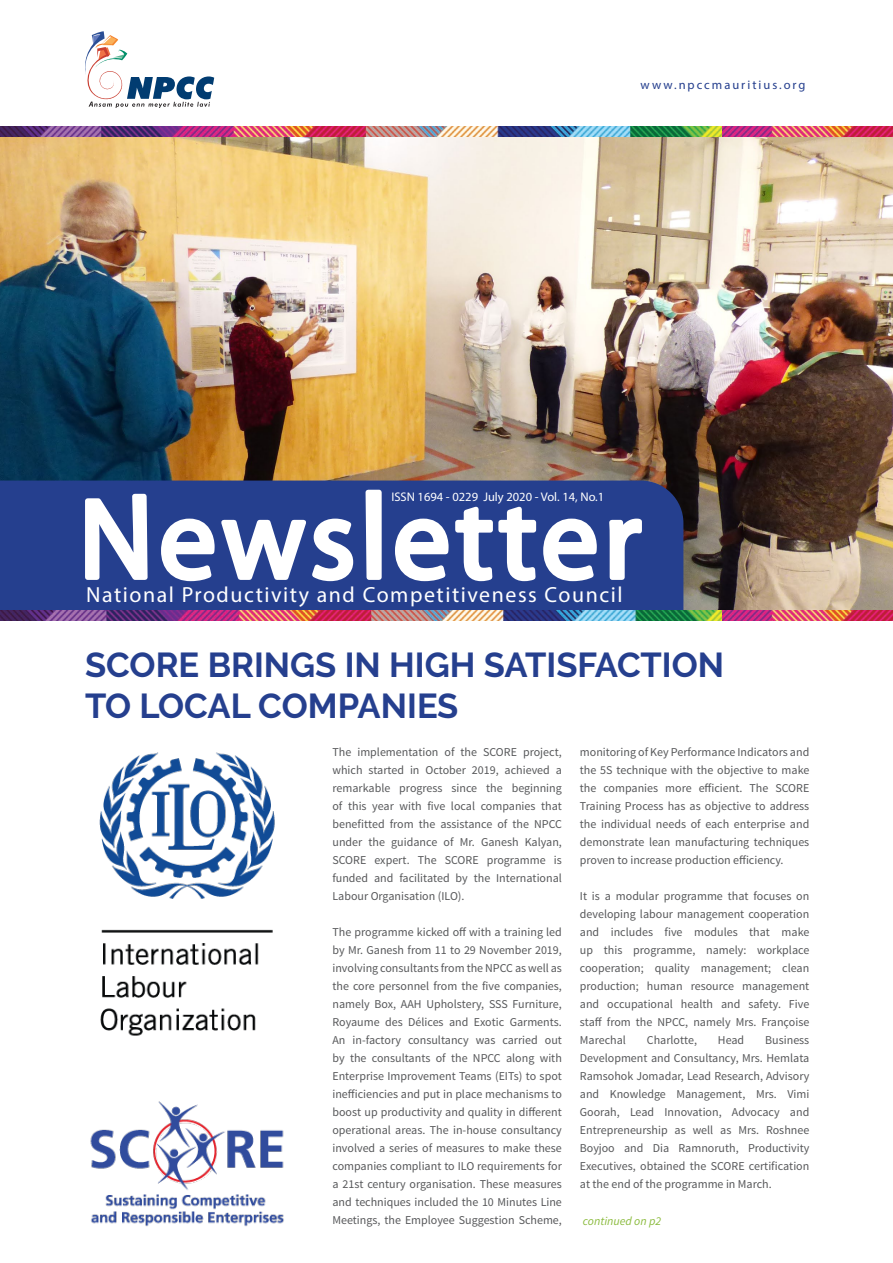
<style>
.page{position:relative;width:893px;height:1263px;background:#fff}
.page>*{position:absolute;margin:0;border:0;box-sizing:border-box;transform-origin:0 0}
.t1{font:700 34.5px/41.4px "Raleway";color:#253f8e}
.t2{font:21.9px "Myriad Pro";letter-spacing:.07em;color:#fff}
.t3{font:12.45px "Myriad Pro";color:#fff}
.t4{font:12.45px "Myriad Pro";letter-spacing:.16em;color:#253f8e}
.Body_copy{font:12px/18px "Source Sans Pro";color:#57585a;text-align:justify}
.Body_Text_Left{font:italic 12px "Source Sans Pro";color:#8bbb3e}
</style>
<div class="page">
<img style="left:0;top:126px;width:893px;height:484px">
<div style="left:0;top:480px;width:683px;height:130px;background:#253f8e"></div>
<svg style="left:82px;top:487px;width:562px;height:97px"></svg>
<svg style="left:85px;top:31px;width:129px;height:77px"></svg>
<img style="left:0;top:610px;width:893px;height:10px">
<img style="left:90px;top:752px;width:194px;height:475px">
<p class="t4" style="left:641px;top:77px;width:166px">www.npccmauritius.org</p>
<p class="t3" style="left:391px;top:489px;width:214px">ISSN 1694 - 0229 July 2020 - Vol. 14, No.1</p>
<p class="t2" style="left:86px;top:581px;width:538px">National Productivity and Competitiveness Council</p>
<p class="t1" style="left:85px;top:644px;width:641px">SCORE BRINGS IN HIGH SATISFACTION<br>TO LOCAL COMPANIES</p>
<p class="Body_copy" style="left:332px;top:743px;width:231px">The implementation of the SCORE project, which started in October 2019, achieved a remarkable progress since the beginning of this year with five local companies that benefitted from the assistance of the NPCC under the guidance of Mr. Ganesh Kalyan, SCORE expert. The SCORE programme is funded and facilitated by the International Labour Organisation (ILO).</p>
<p class="Body_copy" style="left:332px;top:923px;width:231px">The programme kicked off with a training led by Mr. Ganesh from 11 to 29 November 2019, involving consultants from the NPCC as well as the core personnel from the five companies, namely Box, AAH Upholstery, SSS Furniture, Royaume des Délices and Exotic Garments.<br>An in-factory consultancy was carried out by the consultants of the NPCC along with Enterprise Improvement Teams (EITs) to spot inefficiencies and put in place mechanisms to boost up productivity and quality in different operational areas. The in-house consultancy involved a series of measures to make these companies compliant to ILO requirements for a 21st century organisation. These measures and techniques included the 10 Minutes Line Meetings, the Employee Suggestion Scheme,</p>
<p class="Body_copy" style="left:580px;top:743px;width:231px">monitoring of Key Performance Indicators and the 5S technique with the objective to make the companies more efficient. The SCORE Training Process has as objective to address the individual needs of each enterprise and demonstrate lean manufacturing techniques proven to increase production efficiency.</p>
<p class="Body_copy" style="left:580px;top:887px;width:231px">It is a modular programme that focuses on developing labour management cooperation and includes five modules that make up this programme, namely: workplace cooperation; quality management; clean production; human resource management and occupational health and safety. Five staff from the NPCC, namely Mrs. Françoise Marechal</p>
<p class="Body_copy" style="left:647px;top:1031px;width:52px">Charlotte,</p>
<p class="Body_copy" style="left:718px;top:1031px;width:28px">Head</p>
<p class="Body_copy" style="left:580px;top:1031px;width:231px;text-indent:185px">Business Development and Consultancy, Mrs. Hemlata Ramsohok Jomadar, Lead Research, Advisory and Knowledge Management, Mrs. Vimi Goorah, Lead Innovation, Advocacy and Entrepreneurship as well as Mrs. Roshnee Boyjoo and Dia Ramnoruth, Productivity Executives, obtained the SCORE certification at the end of the programme in March.</p>
<p class="Body_Text_Left" style="left:583px;top:1213px;width:80px">continued on p2</p>
</div>
